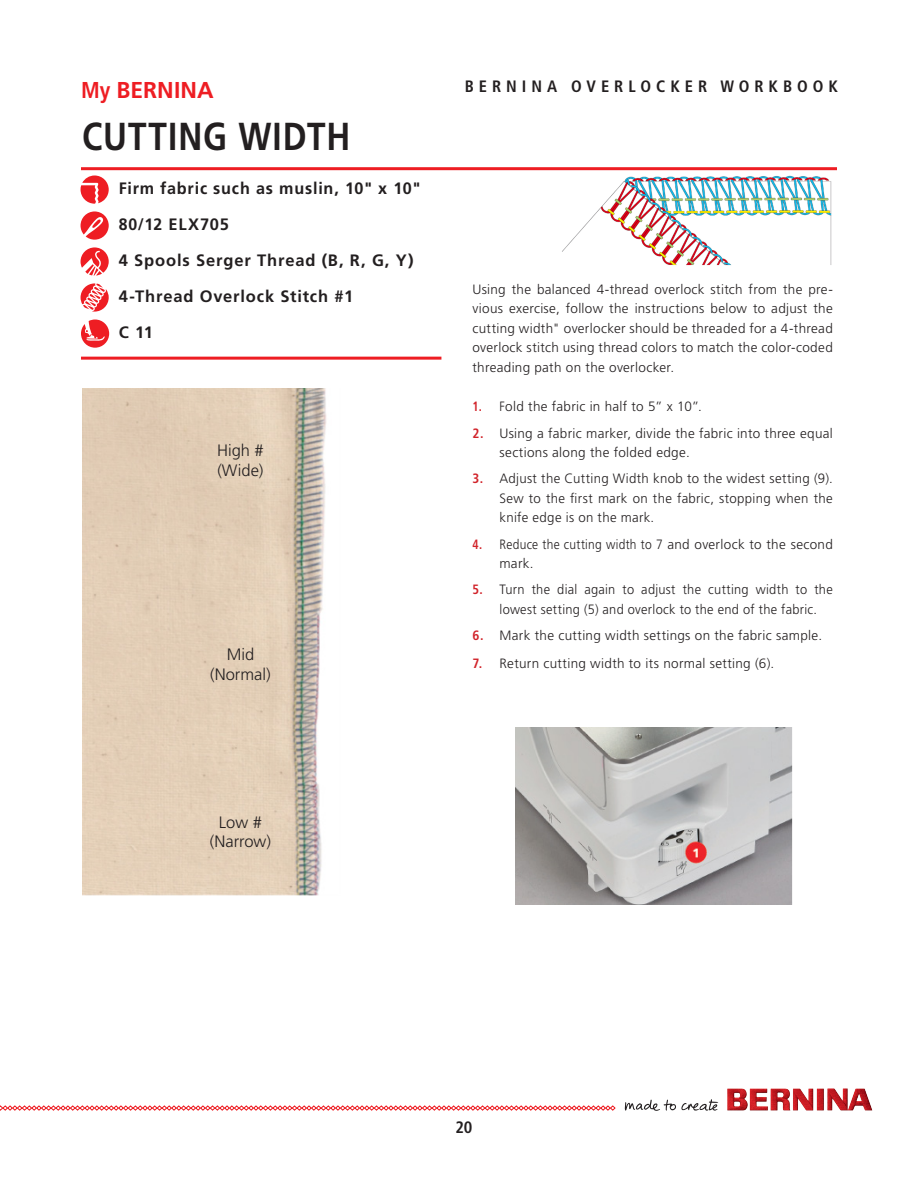
<style>
.page{position:relative;width:918px;height:1188px;background:#fff}
.page>*{position:absolute;margin:0;border:0;box-sizing:border-box;transform-origin:0 0}
.Page_titles{font:700 39px "Frutiger LT Std";letter-spacing:.03em;color:#231f20;scale:.85 1}
.t1{font:700 22.95px "Frutiger LT Std";letter-spacing:.005em;color:#ee1d23}
.Icon_Supplies{font:700 16.5px "Frutiger LT Std";letter-spacing:.05em;color:#231f20}
._45_Light_9-13{font:300 16.5px "Frutiger LT Std";color:#231f20}
.Supplies{font:700 16.5px "Frutiger LT Std";letter-spacing:.05em;color:#231f20}
.t2{font:700 condensed 16.5px "Frutiger LT Std";letter-spacing:.3em;color:#231f20}
.Icon_Supplies-2{font:700 16.5px "Frutiger LT Std";letter-spacing:.05em;color:#231f20;scale:.96 1}
.Body_Text_Indents{font:300 13.5px/19.5px "Frutiger LT Std";letter-spacing:.025em;color:#231f20;text-align:justify}
.Body_Text_Indents-2{font:300 13.5px/19.5px "Frutiger LT Std";letter-spacing:.025em;color:#231f20;scale:.95 1}
.Body_Text_Indents-3{font:300 13.5px/19.5px "Frutiger LT Std";letter-spacing:.025em;color:#231f20;scale:.89 1}
.s1{font-stretch:condensed}
.s2{font-weight:700;font-stretch:condensed;color:#d1232a}
</style>
<div class="page">
<svg style="left:0;top:1105px;width:616px;height:6px"></svg>
<svg style="left:625px;top:1099px;width:93px;height:12px"></svg>
<img style="left:727px;top:1089px;width:145px;height:21px">
<hr style="left:81px;top:167px;width:756px;height:3px;background:#ee1d23">
<img style="left:562px;top:176px;width:270px;height:90px">
<img style="left:82px;top:389px;width:245px;height:506px">
<img style="left:516px;top:728px;width:276px;height:176px">
<hr style="left:81px;top:357px;width:360px;height:3px;background:#ee1d23">
<svg style="left:81px;top:211px;width:28px;height:29px"></svg>
<svg style="left:81px;top:176px;width:28px;height:28px"></svg>
<svg style="left:81px;top:247px;width:28px;height:29px"></svg>
<svg style="left:81px;top:283px;width:28px;height:29px"></svg>
<svg style="left:81px;top:320px;width:28px;height:28px"></svg>
<h2 class="t1" style="left:81px;top:77px;width:134px"><span class="s1">My</span> BERNINA</h2>
<p class="Page_titles" style="left:82px;top:114px;width:317px">CUTTING WIDTH</p>
<p class="Supplies" style="left:119px;top:179px;width:303px">Firm fabric such as muslin, 10" x 10"</p>
<p class="Icon_Supplies-2" style="left:119px;top:215px;width:117px">80/12 ELX705</p>
<p class="Icon_Supplies" style="left:119px;top:251px;width:296px">4 Spools Serger Thread (B, R, G, Y)</p>
<p class="Icon_Supplies" style="left:119px;top:287px;width:236px">4-Thread Overlock Stitch #1</p>
<p class="Icon_Supplies" style="left:119px;top:323px;width:36px">C 11</p>
<p class="_45_Light_9-13" style="left:217px;top:441px;width:48px">High #</p>
<p class="_45_Light_9-13" style="left:217px;top:461px;width:48px">(Wide)</p>
<p class="_45_Light_9-13" style="left:227px;top:645px;width:29px">Mid</p>
<p class="_45_Light_9-13" style="left:210px;top:665px;width:62px">(Normal)</p>
<p class="t2" style="left:465px;top:77px;width:375px">BERNINA OVERLOCKER WORKBOOK</p>
<p class="Body_Text_Indents" style="left:472px;top:279px;width:362px">Using the balanced 4-thread overlock stitch from the pre&shy;vious exercise, follow the instructions below to adjust the cutting width" overlocker should be threaded for a 4-thread overlock stitch using thread colors to match the color-coded threading path on the overlocker.</p>
<p class="Body_Text_Indents-3" style="left:472px;top:397px;width:259px"><span class="s2">1.</span> Fold the fabric in half to 5” x 10”.</p>
<p class="Body_Text_Indents" style="left:500px;top:423px;width:335px;text-indent:-27px"><span class="s2">2.</span> Using a fabric marker, divide the fabric into three equal sections along the folded edge.</p>
<p class="Body_Text_Indents" style="left:500px;top:469px;width:335px;text-indent:-27px"><span class="s2">3.</span> Adjust the Cutting Width knob to the widest setting (9).<br>Sew to the first mark on the fabric, stopping when the knife edge is on the mark.</p>
<p class="Body_Text_Indents-3" style="left:500px;top:534px;width:376px;text-indent:-27px"><span class="s2">4.</span> Reduce the cutting width to 7 and overlock to the second mark.</p>
<p class="Body_Text_Indents-2" style="left:500px;top:580px;width:352px;text-indent:-27px"><span class="s2">5.</span> Turn the dial again to adjust the cutting width to the lowest setting (5) and overlock to the end of the fabric.</p>
<p class="Body_Text_Indents" style="left:472px;top:626px;width:351px"><span class="s2">6.</span> Mark the cutting width settings on the fabric sample.</p>
<p class="Body_Text_Indents" style="left:472px;top:654px;width:303px"><span class="s2">7.</span> Return cutting width to its normal setting (6).</p>
<p class="_45_Light_9-13" style="left:219px;top:813px;width:45px">Low #</p>
<p class="_45_Light_9-13" style="left:210px;top:832px;width:63px">(Narrow)</p>
<p class="t2" style="left:455px;top:1117px;width:19px">20</p>
</div>
